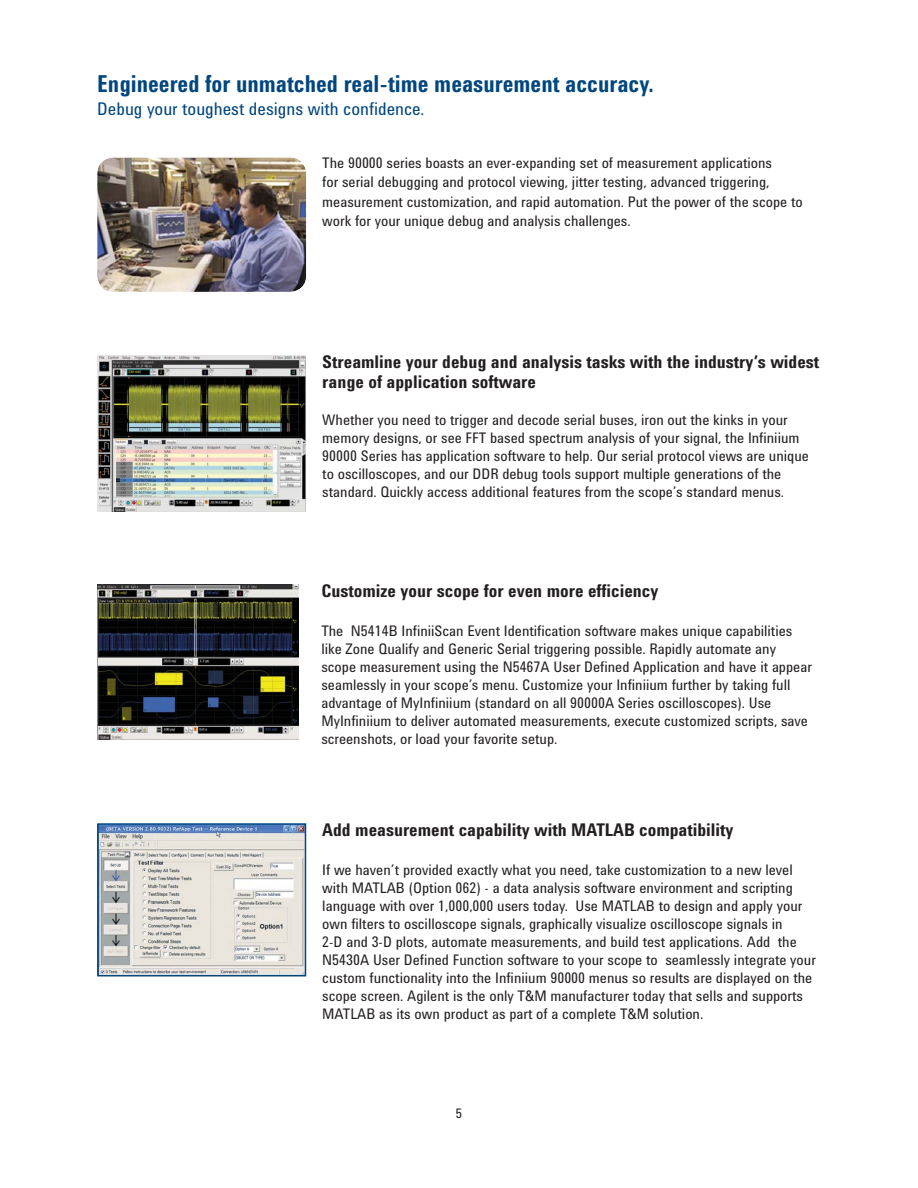
<style>
.page{position:relative;width:918px;height:1188px;background:#fff}
.page>*{position:absolute;margin:0;border:0;box-sizing:border-box;transform-origin:0 0}
.t1{font:700 24px "Agilent Condensed CFF";color:#00467f;scale:.95 1}
.t2{font:700 18px/19.5px "Agilent Condensed CFF";color:#231f20}
.t3{font:18px "Agilent Condensed CFF";color:#00467f}
.t4{font:15px/18px "Agilent Condensed CFF";color:#231f20}
.t5{font:13.5px "Agilent Condensed CFF";color:#231f20}
</style>
<div class="page">
<img style="left:97px;top:157px;width:209px;height:135px;border-radius:16px">
<img style="left:97px;top:355px;width:209px;height:157px">
<img style="left:100px;top:826px;width:203px;height:147px">
<div style="left:97px;top:823px;width:209px;height:153px;border:2px solid #00467f"></div>
<img style="left:97px;top:585px;width:201px;height:155px">
<h1 class="t1" style="left:97px;top:75px;width:587px">Engineered for unmatched real-time measurement accuracy.</h1>
<p class="t3" style="left:97px;top:102px;width:329px">Debug your toughest designs with confidence.</p>
<p class="t4" style="left:322px;top:155px;width:482px;line-height:19.5px">The 90000 series boasts an ever-expanding set of measurement applications<br>for serial debugging and protocol viewing, jitter testing, advanced triggering, measurement customization, and rapid automation. Put the power of the scope to work for your unique debug and analysis challenges.</p>
<p class="t2" style="left:322px;top:354px;width:498px">Streamline your debug and analysis tasks with the industry’s widest range of application software</p>
<p class="t4" style="left:322px;top:413px;width:488px">Whether you need to trigger and decode serial buses, iron out the kinks in your memory designs, or see FFT based spectrum analysis of your signal, the Infiniium 90000 Series has application software to help. Our serial protocol views are unique to oscilloscopes, and our DDR debug tools support multiple generations of the standard. Quickly access additional features from the scope’s standard menus.</p>
<p class="t2" style="left:321px;top:583px;width:338px">Customize your scope for even more efficiency</p>
<p class="t4" style="left:321px;top:624px;width:492px">The N5414B InfiniiScan Event Identification software makes unique capabilities like Zone Qualify and Generic Serial triggering possible. Rapidly automate any scope measurement using the N5467A User Defined Application and have it appear seamlessly in your scope’s menu. Customize your Infiniium further by taking full advantage of MyInfiniium (standard on all 90000A Series oscilloscopes). Use MyInfiniium to deliver automated measurements, execute customized scripts, save screenshots, or load your favorite setup.</p>
<p class="t2" style="left:322px;top:822px;width:413px">Add measurement capability with MATLAB compatibility</p>
<p class="t4" style="left:322px;top:862px;width:495px">If we haven’t provided exactly what you need, take customization to a new level with MATLAB (Option 062) - a data analysis software environment and scripting language with over 1,000,000 users today. Use MATLAB to design and apply your own filters to oscilloscope signals, graphically visualize oscilloscope signals in<br>2-D and 3-D plots, automate measurements, and build test applications. Add the N5430A User Defined Function software to your scope to seamlessly integrate your custom functionality into the Infiniium 90000 menus so results are displayed on the scope screen. Agilent is the only T&amp;M manufacturer today that sells and supports MATLAB as its own product as part of a complete T&amp;M solution.</p>
<p class="t5" style="left:456px;top:1109px;width:8px">5</p>
</div>
